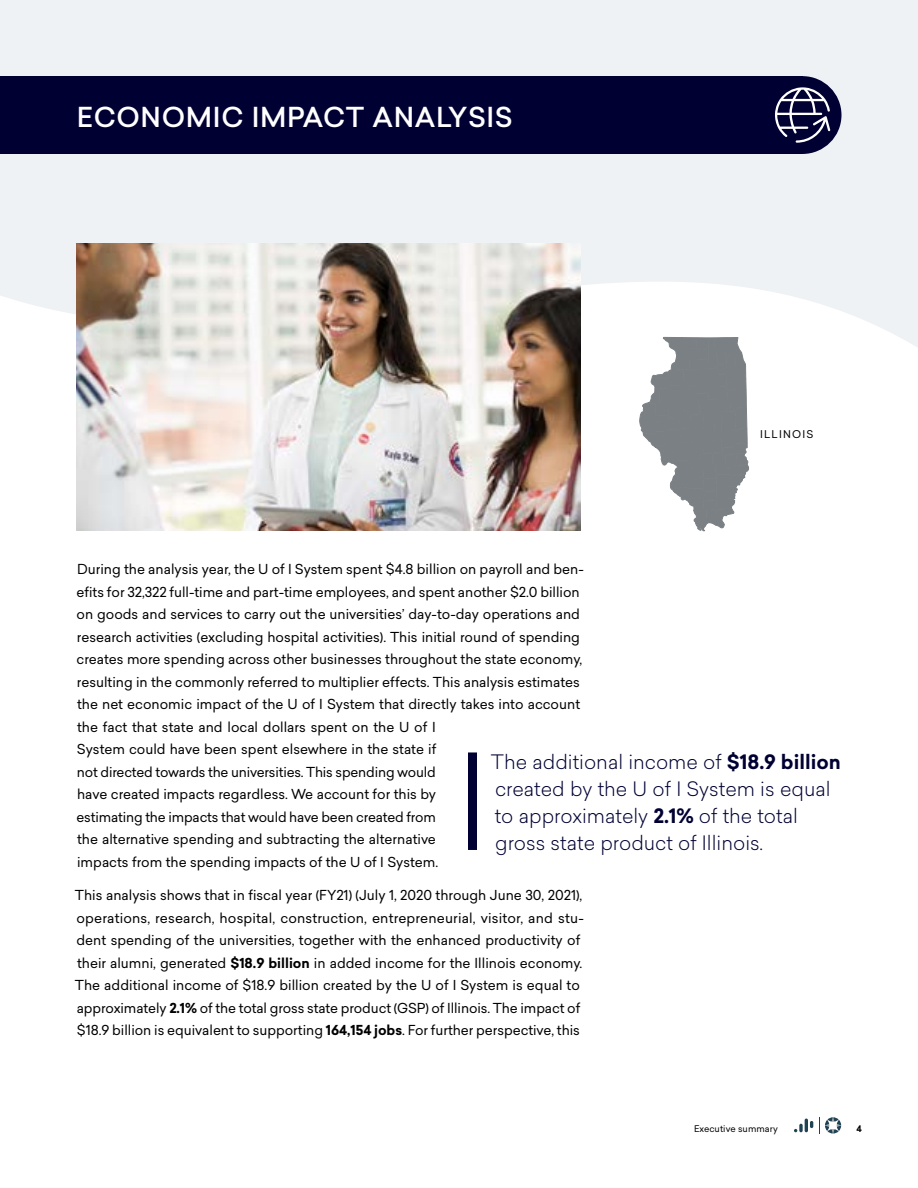
<style>
.page{position:relative;width:918px;height:1188px;background:#fff}
.page>*{position:absolute;margin:0;border:0;box-sizing:border-box;transform-origin:0 0}
.Heading_2{font:500 27px "Sailec";letter-spacing:.025em;color:#fff}
.Pull_quote_primary{font:300 19.5px/27px "Sailec";color:#003}
.t1{font:13.5px/22.5px "Sailec";color:#000}
.t2{font:10.5px "Sailec";letter-spacing:.12em;color:#000}
.t3{font:9px "Sailec";letter-spacing:.005em;color:#000}
.t4{font:700 9px "Sailec";color:#000}
.s1{font-weight:700}
</style>
<div class="page">
<svg style="left:0;top:0;width:918px;height:356px;fill:#eff2f4"></svg>
<svg style="left:794px;top:1119px;width:19px;height:13px"></svg>
<svg style="left:819px;top:1117px;width:22px;height:17px"></svg>
<div style="left:468px;top:752px;width:9px;height:98px;background:#003"></div>
<div style="left:0;top:76px;width:803px;height:78px;background:#003"></div>
<div style="left:764px;top:76px;width:77px;height:78px;background:#003;border-radius:50%"></div>
<svg style="left:775px;top:87px;width:55px;height:56px"></svg>
<img style="left:76px;top:243px;width:504px;height:288px">
<svg style="left:639px;top:332px;width:110px;height:199px"></svg>
<p class="Heading_2" style="left:77px;top:98px;width:437px">ECONOMIC IMPACT ANALYSIS</p>
<p class="t2" style="left:760px;top:427px;width:55px">ILLINOIS</p>
<p class="t1" style="left:77px;top:558px;width:509px">During the analysis year, the U of I System spent $4.8 billion on payroll and ben&shy;efits for 32,322 full-time and part-time employees, and spent another $2.0 billion on goods and services to carry out the universities’ day-to-day operations and research activities (excluding hospital activities). This initial round of spending creates more spending across other businesses throughout the state economy, resulting in the commonly referred to multiplier effects. This analysis estimates the net economic impact of the U of I System that directly takes into account the fact that state and local dollars spent on the U of I<br>System could have been spent elsewhere in the state if<br>not directed towards the universities. This spending would<br>have created impacts regardless. We account for this by<br>estimating the impacts that would have been created from<br>the alternative spending and subtracting the alternative<br>impacts from the spending impacts of the U of I System.</p>
<p class="t1" style="left:75px;top:884px;width:510px">This analysis shows that in fiscal year (FY21) (July 1, 2020 through June 30, 2021), operations, research, hospital, construction, entrepreneurial, visitor, and stu&shy;dent spending of the universities, together with the enhanced productivity of their alumni, generated <span class="s1">$18.9 billion</span> in added income for the Illinois economy.<br>The additional income of $18.9 billion created by the U of I System is equal to approximately <span class="s1">2.1%</span> of the total gross state product (GSP) of Illinois. The impact of $18.9 billion is equivalent to supporting <span class="s1">164,154 jobs</span>. For further perspective, this</p>
<p class="Pull_quote_primary" style="left:491px;top:747px;width:351px">The additional income of <span class="s1">$18.9 billion </span>created by the U of I System is equal to approximately <span class="s1">2.1%</span> of the total gross state product of Illinois.</p>
<p class="t3" style="left:694px;top:1123px;width:85px">Executive summary</p>
<p class="t4" style="left:856px;top:1123px;width:7px">4</p>
</div>
